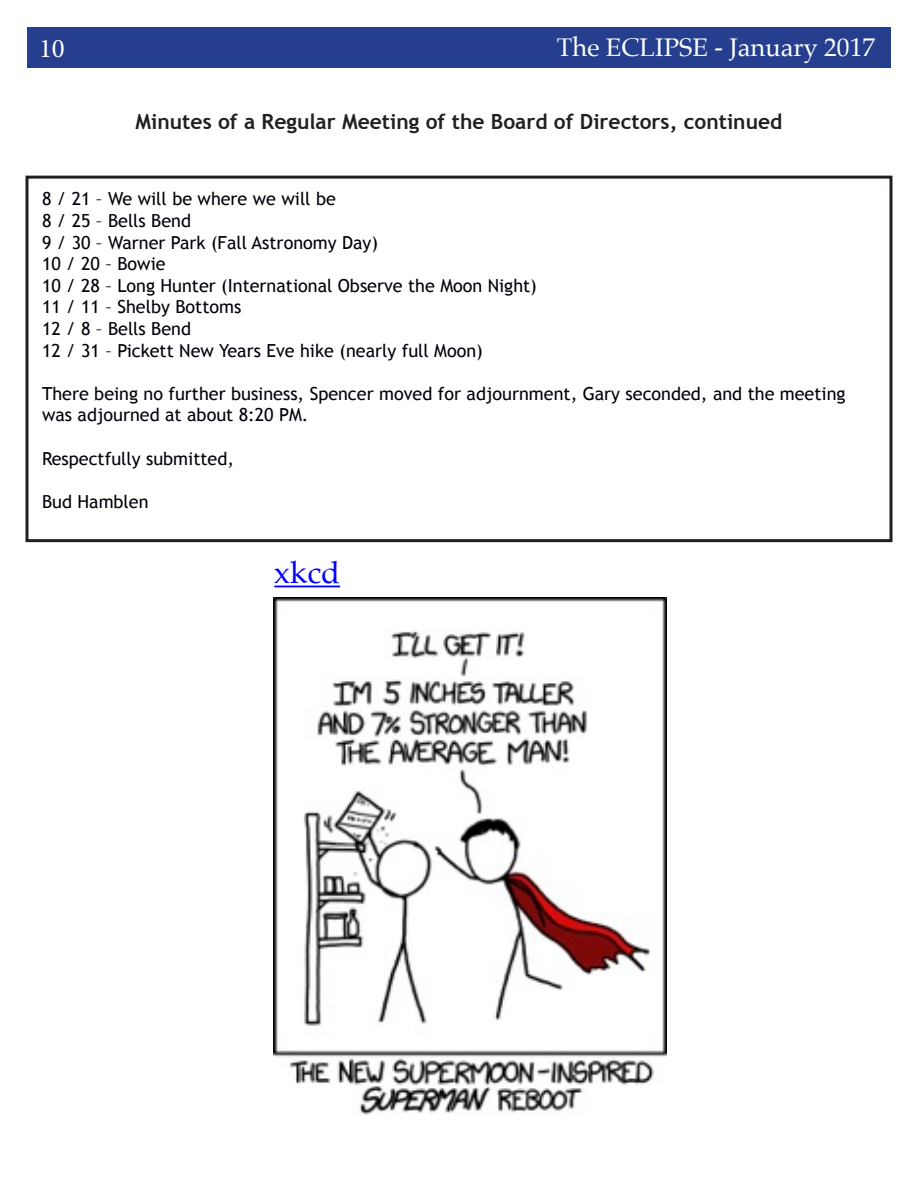
<style>
.page{position:relative;width:918px;height:1188px;background:#fff}
.page>*{position:absolute;margin:0;border:0;box-sizing:border-box;transform-origin:0 0}
.t1{font:30.9px "Palatino";color:#00f}
.t2{font:27px "Minion Pro";color:#fff}
.t3{font:25.5px "Palatino";color:#fff}
.t4{font:700 21px "Trebuchet MS";color:#231f20}
.t5{font:18px/21.6px "Trebuchet MS";color:#00000a}
</style>
<div class="page">
<div style="left:27px;top:27px;width:864px;height:41px;background:#253f8e"></div>
<div style="left:26px;top:176px;width:866px;height:366px;border:3px solid #231f20"></div>
<hr style="left:274px;top:586px;width:66px;height:1px;background:#00f">
<img style="left:274px;top:598px;width:393px;height:517px">
<h2 class="t2" style="left:39px;top:31px;width:27px">10</h2>
<h3 class="t3" style="left:557px;top:35px;width:320px">The ECLIPSE - January 2017</h3>
<p class="t4" style="left:136px;top:110px;width:648px">Minutes of a Regular Meeting of the Board of Directors, continued</p>
<p class="t5" style="left:42px;top:188px;width:496px">8 / 21 – We will be where we will be<br>8 / 25 – Bells Bend<br>9 / 30 – Warner Park (Fall Astronomy Day)<br>10 / 20 – Bowie<br>10 / 28 – Long Hunter (International Observe the Moon Night)<br>11 / 11 – Shelby Bottoms<br>12 / 8 – Bells Bend<br>12 / 31 – Pickett New Years Eve hike (nearly full Moon)</p>
<p class="t5" style="left:42px;top:383px;width:805px">There being no further business, Spencer moved for adjournment, Gary seconded, and the meeting was adjourned at about 8:20 PM.</p>
<p class="t5" style="left:42px;top:447px;width:194px">Respectfully submitted,</p>
<p class="t5" style="left:42px;top:491px;width:108px">Bud Hamblen</p>
<h1 class="t1" style="left:274px;top:558px;width:67px">xkcd</h1>
</div>
